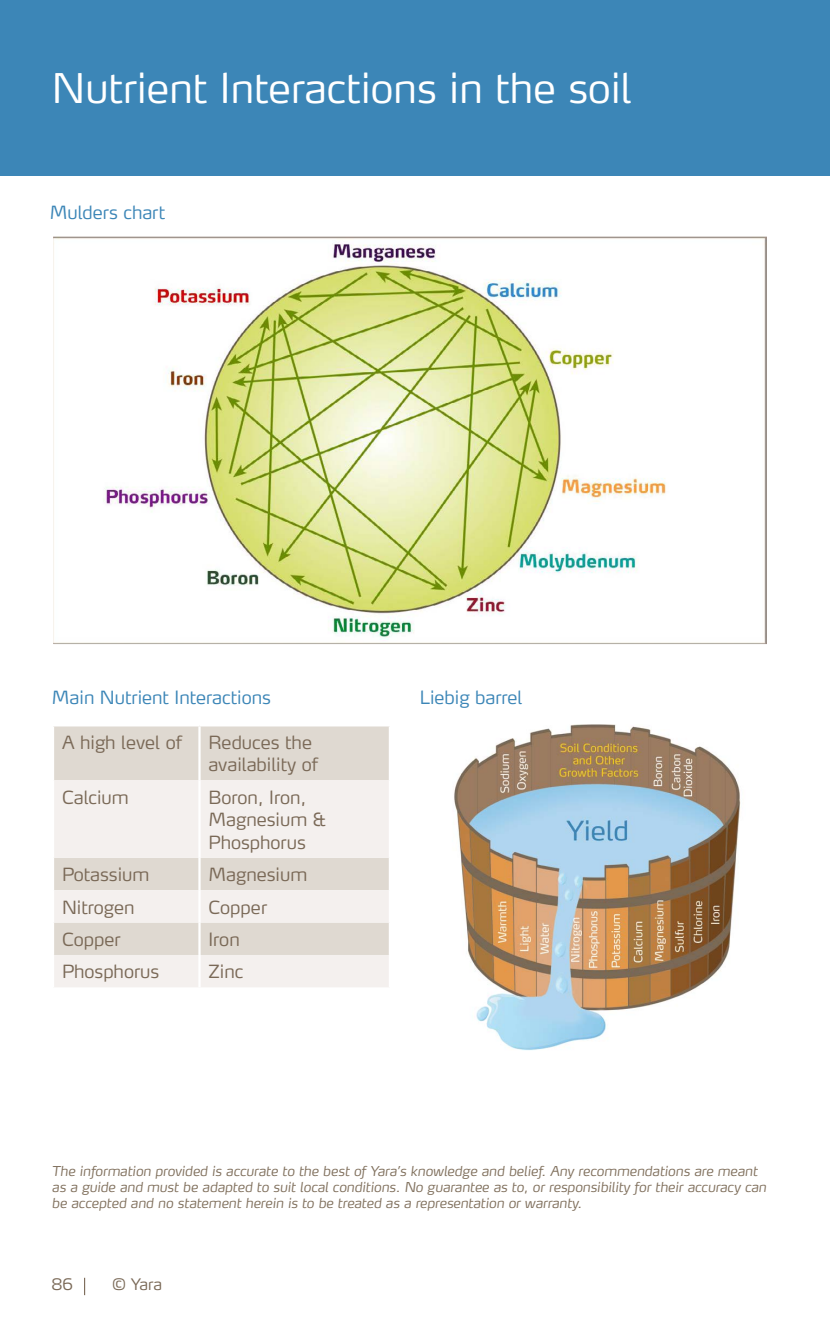
<style>
.page{position:relative;width:830px;height:1340px;background:#fff}
.page>*{position:absolute;margin:0;border:0;box-sizing:border-box;transform-origin:0 0}
.t1{font:300 40.5px "Yara Max LF";color:#fff}
._5_Body_copy_8pt{font:300 18px/22.5px "Yara Max LF";color:#7a6957}
._5_Body_copy_8pt-2{font:300 18px "Yara Max LF";color:#3c86b7}
.t2{font:300 15.75px "Yara Max LF";letter-spacing:-.005em;color:#7a6957}
.t3{font:italic 300 13.5px/16.2px "Yara Max LF";color:#81715e}
</style>
<div class="page">
<svg style="left:84px;top:1277px;width:1px;height:18px"></svg>
<div style="left:0;top:0;width:829px;height:175px;background:#3c86b7"></div>
<img style="left:54px;top:237px;width:712px;height:406px">
<div style="left:54px;top:726px;width:334px;height:54px;background:#dfd9d1"></div>
<svg style="left:54px;top:780px;width:334px;height:207px;background:#ede8e5"></svg>
<hr style="left:198px;top:726px;width:2px;height:54px;background:#fff">
<hr style="left:198px;top:780px;width:2px;height:77px;background:#fff">
<hr style="left:198px;top:857px;width:2px;height:33px;background:#fff">
<hr style="left:198px;top:890px;width:2px;height:32px;background:#fff">
<hr style="left:198px;top:922px;width:2px;height:33px;background:#fff">
<hr style="left:198px;top:955px;width:2px;height:32px;background:#fff">
<img style="left:454px;top:724px;width:287px;height:327px">
<p class="t1" style="left:52px;top:62px;width:581px">Nutrient Interactions in the soil</p>
<p class="_5_Body_copy_8pt-2" style="left:50px;top:201px;width:117px">Mulders chart</p>
<p class="_5_Body_copy_8pt-2" style="left:52px;top:685px;width:220px">Main Nutrient Interactions</p>
<p class="_5_Body_copy_8pt-2" style="left:419px;top:685px;width:104px">Liebig barrel</p>
<p class="_5_Body_copy_8pt" style="left:62px;top:730px;width:121px">A high level of</p>
<p class="_5_Body_copy_8pt" style="left:208px;top:730px;width:111px">Reduces the availability of</p>
<p class="_5_Body_copy_8pt" style="left:62px;top:785px;width:68px">Calcium</p>
<p class="_5_Body_copy_8pt" style="left:208px;top:785px;width:119px">Boron, Iron,<br>Magnesium &amp;<br>Phosphorus</p>
<p class="_5_Body_copy_8pt" style="left:62px;top:863px;width:89px">Potassium</p>
<p class="_5_Body_copy_8pt" style="left:208px;top:863px;width:100px">Magnesium</p>
<p class="_5_Body_copy_8pt" style="left:62px;top:895px;width:74px">Nitrogen</p>
<p class="_5_Body_copy_8pt" style="left:208px;top:895px;width:60px">Copper</p>
<p class="_5_Body_copy_8pt" style="left:62px;top:927px;width:60px">Copper</p>
<p class="_5_Body_copy_8pt" style="left:208px;top:927px;width:33px">Iron</p>
<p class="_5_Body_copy_8pt" style="left:62px;top:960px;width:99px">Phosphorus</p>
<p class="_5_Body_copy_8pt" style="left:208px;top:960px;width:36px">Zinc</p>
<p class="t3" style="left:52px;top:1162px;width:715px">The information provided is accurate to the best of Yara’s knowledge and belief. Any recommendations are meant as a guide and must be adapted to suit local conditions. No guarantee as to, or responsibility for their accuracy can be accepted and no statement herein is to be treated as a representation or warranty.</p>
<p class="t2" style="left:51px;top:1274px;width:23px">86</p>
<p class="t2" style="left:112px;top:1274px;width:51px">© Yara</p>
</div>
